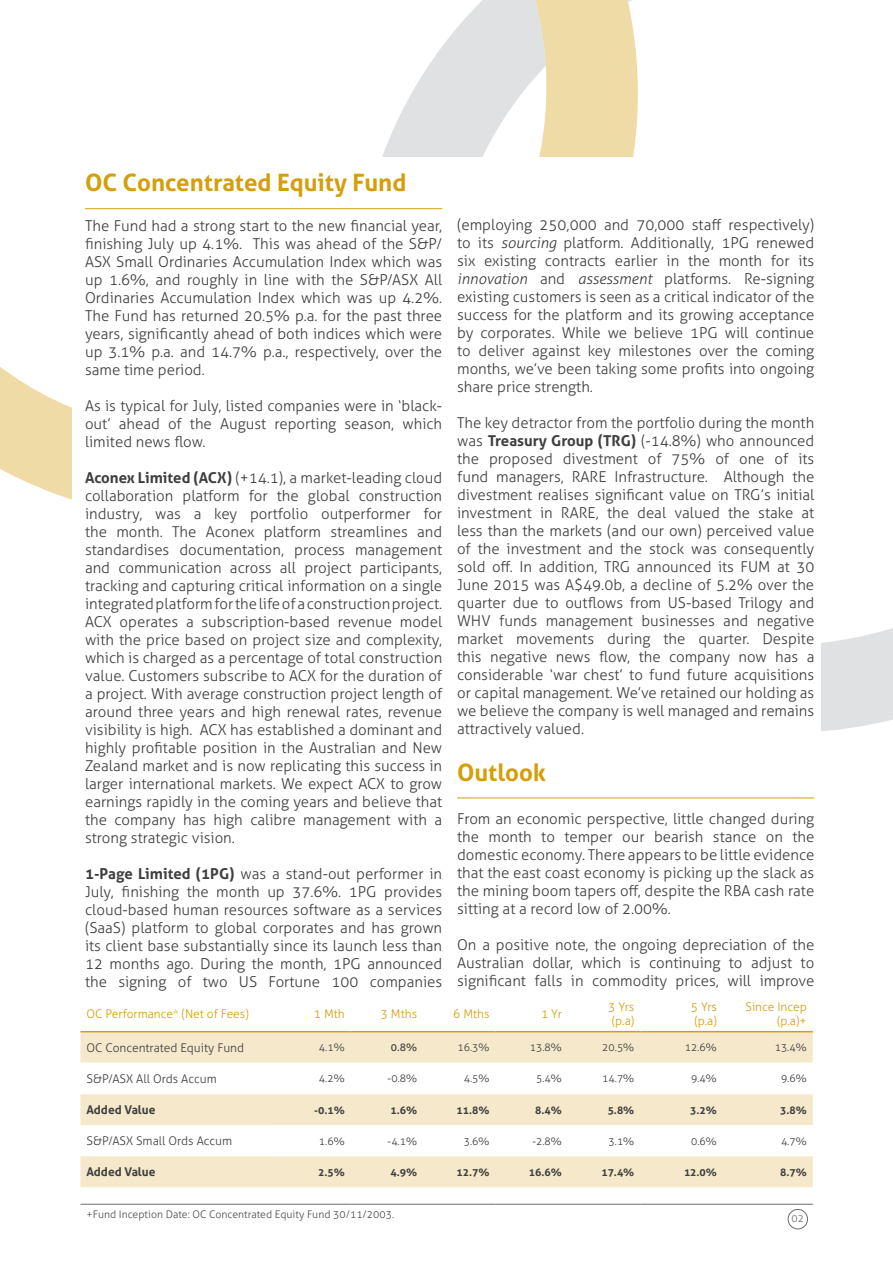
<style>
.page{position:relative;width:893px;height:1263px;background:#fff}
.page>*{position:absolute;margin:0;border:0;box-sizing:border-box;transform-origin:0 0}
._03_Header{font:700 24px "Aller";color:#d49f0c}
._06_BodyCopy{font:300 15px/18px "Aller";color:#3e3e3f;text-align:justify}
._01_ColumnHeader{font:300 12px/14.4px "Aller";color:#d49f0c}
._02_RowHeader{font:300 12px "Aller";color:#3e3e3f}
._02_RowHeader-2{font:700 12px "Aller";color:#3e3e3f}
._03_TableBody{font:300 10.5px "Aller";color:#3e3e3f}
._03_TableBody-2{font:700 10.5px "Aller";color:#3e3e3f}
._04_TableFootnotes{font:300 10.5px "Aller";color:#4b4c4d}
._02_RowHeader-3{font:10.5px "Aller";color:#3e3e3f}
._05_PageNumbers{font:300 10.5px "Aller";color:#6c6d70}
.s1{font-weight:700}
.s2{font-style:italic}
.s3{color:#57585a}
</style>
<div class="page">
<svg style="left:0;top:367px;width:72px;height:133px;fill:#efdba6"></svg>
<svg style="left:382px;top:0;width:511px;height:731px"></svg>
<div style="left:72px;top:157px;width:749px;height:1106px;background:#fff"></div>
<div style="left:788px;top:1209px;width:20px;height:20px;border:1px solid #6c6d70;border-radius:50%"></div>
<hr style="left:85px;top:208px;width:357px;height:1px;background:#d49f0c">
<hr style="left:457px;top:797px;width:357px;height:1px;background:#d49f0c">
<div style="left:80px;top:1032px;width:733px;height:155px;background:#f6e8ca"></div>
<svg style="left:80px;top:1063px;width:733px;height:93px"></svg>
<hr style="left:80px;top:1031px;width:189px;height:1px;background:#d49f0c">
<hr style="left:269px;top:1031px;width:82px;height:1px;background:#d49f0c">
<hr style="left:351px;top:1031px;width:72px;height:1px;background:#d49f0c">
<hr style="left:423px;top:1031px;width:72px;height:1px;background:#d49f0c">
<hr style="left:495px;top:1031px;width:73px;height:1px;background:#d49f0c">
<hr style="left:568px;top:1031px;width:72px;height:1px;background:#d49f0c">
<hr style="left:640px;top:1031px;width:83px;height:1px;background:#d49f0c">
<hr style="left:723px;top:1031px;width:90px;height:1px;background:#d49f0c">
<hr style="left:80px;top:1204px;width:189px;height:1px;background:#6c6d70">
<hr style="left:269px;top:1204px;width:82px;height:1px;background:#6c6d70">
<hr style="left:351px;top:1204px;width:72px;height:1px;background:#6c6d70">
<hr style="left:423px;top:1204px;width:72px;height:1px;background:#6c6d70">
<hr style="left:495px;top:1204px;width:73px;height:1px;background:#6c6d70">
<hr style="left:568px;top:1204px;width:72px;height:1px;background:#6c6d70">
<hr style="left:640px;top:1204px;width:83px;height:1px;background:#6c6d70">
<hr style="left:723px;top:1204px;width:90px;height:1px;background:#6c6d70">
<p class="_03_Header" style="left:85px;top:168px;width:323px">OC Concentrated Equity Fund</p>
<p class="_06_BodyCopy" style="left:85px;top:216px;width:359px">The Fund had a strong start to the new financial year, finishing July up 4.1%. This was ahead of the S&amp;P/ ASX Small Ordinaries Accumulation Index which was up 1.6%, and roughly in line with the S&amp;P/ASX All Ordinaries Accumulation Index which was up 4.2%.<br>The Fund has returned 20.5% p.a. for the past three years, significantly ahead of both indices which were up 3.1% p.a. and 14.7% p.a., respectively, over the same time period.</p>
<p class="_06_BodyCopy" style="left:85px;top:396px;width:359px">As is typical for July, listed companies were in ‘black&shy;out’ ahead of the August reporting season, which limited news flow.</p>
<p class="_06_BodyCopy" style="left:85px;top:468px;width:359px"><span class="s1">Aconex Limited (ACX)</span> (+14.1), a market-leading cloud collaboration platform for the global construction industry, was a key portfolio outperformer for the month. The Aconex platform streamlines and standardises documentation, process management and communication across all project participants, tracking and capturing critical information on a single integrated platform for the life of a construction project.<br>ACX operates a subscription-based revenue model with the price based on project size and complexity, which is charged as a percentage of total construction value. Customers subscribe to ACX for the duration of a project. With average construction project length of around three years and high renewal rates, revenue visibility is high. ACX has established a dominant and highly profitable position in the Australian and New Zealand market and is now replicating this success in larger international markets. We expect ACX to grow earnings rapidly in the coming years and believe that the company has high calibre management with a strong strategic vision.</p>
<p class="_06_BodyCopy" style="left:85px;top:864px;width:359px"><span class="s1">1-Page Limited (1PG)</span> was a stand-out performer in July, finishing the month up 37.6%. 1PG provides cloud-based human resources software as a services (SaaS) platform to global corporates and has grown its client base substantially since its launch less than 12 months ago. During the month, 1PG announced the signing of two US Fortune 100 companies</p>
<p class="_06_BodyCopy" style="left:457px;top:215px;width:359px">(employing 250,000 and 70,000 staff respectively) to its <span class="s2">sourcing</span> platform. Additionally, 1PG renewed six existing contracts earlier in the month for its <span class="s2">innovation</span> and <span class="s2">assessment</span> platforms. Re-signing existing customers is seen as a critical indicator of the success for the platform and its growing acceptance by corporates. While we believe 1PG will continue to deliver against key milestones over the coming months, we’ve been taking some profits into ongoing share price strength.</p>
<p class="_06_BodyCopy" style="left:457px;top:413px;width:359px">The key detractor from the portfolio during the month was <span class="s1">Treasury Group (TRG)</span> (-14.8%) who announced the proposed divestment of 75% of one of its fund managers, RARE Infrastructure. Although the divestment realises significant value on TRG’s initial investment in RARE, the deal valued the stake at less than the markets (and our own) perceived value of the investment and the stock was consequently sold off. In addition, TRG announced its FUM at 30<br>June 2015 was A$49.0b, a decline of 5.2% over the quarter due to outflows from US-based Trilogy and WHV funds management businesses and negative market movements during the quarter. Despite this negative news flow, the company now has a considerable ‘war chest’ to fund future acquisitions or capital management. We’ve retained our holding as we believe the company is well managed and remains attractively valued.</p>
<p class="_03_Header" style="left:457px;top:757px;width:90px">Outlook</p>
<p class="_06_BodyCopy" style="left:457px;top:810px;width:359px">From an economic perspective, little changed during the month to temper our bearish stance on the domestic economy. There appears to be little evidence that the east coast economy is picking up the slack as the mining boom tapers off, despite the RBA cash rate sitting at a record low of 2.00%.</p>
<p class="_06_BodyCopy" style="left:457px;top:936px;width:359px">On a positive note, the ongoing depreciation of the Australian dollar, which is continuing to adjust to significant falls in commodity prices, will improve</p>
<p class="_01_ColumnHeader" style="left:86px;top:1006px;width:164px">OC Performance* (Net of Fees)</p>
<p class="_01_ColumnHeader" style="left:314px;top:1006px;width:32px">1 Mth</p>
<p class="_01_ColumnHeader" style="left:381px;top:1006px;width:38px">3 Mths</p>
<p class="_01_ColumnHeader" style="left:453px;top:1006px;width:38px">6 Mths</p>
<p class="_01_ColumnHeader" style="left:541px;top:1006px;width:22px">1 Yr</p>
<p class="_01_ColumnHeader" style="left:608px;top:999px;width:28px">3 Yrs (p.a)</p>
<p class="_01_ColumnHeader" style="left:691px;top:999px;width:28px">5 Yrs (p.a)</p>
<p class="_01_ColumnHeader" style="left:745px;top:999px;width:63px;text-align:right">Since Incep (p.a)+</p>
<p class="_02_RowHeader" style="left:86px;top:1040px;width:159px">OC Concentrated Equity Fund</p>
<p class="_03_TableBody" style="left:319px;top:1041px;width:27px">4.1%</p>
<p class="_02_RowHeader-3" style="left:391px;top:1041px;width:28px">0.8%</p>
<p class="_03_TableBody" style="left:457px;top:1041px;width:34px">16.3%</p>
<p class="_03_TableBody" style="left:530px;top:1041px;width:34px">13.8%</p>
<p class="_03_TableBody" style="left:602px;top:1041px;width:34px">20.5%</p>
<p class="_03_TableBody" style="left:685px;top:1041px;width:34px">12.6%</p>
<p class="_03_TableBody" style="left:775px;top:1041px;width:34px">13.4%</p>
<p class="_02_RowHeader" style="left:86px;top:1071px;width:132px">S&amp;P/ASX All Ords Accum</p>
<p class="_03_TableBody" style="left:319px;top:1072px;width:27px">4.2%</p>
<p class="_03_TableBody" style="left:388px;top:1072px;width:31px">-0.8%</p>
<p class="_03_TableBody" style="left:464px;top:1072px;width:27px">4.5%</p>
<p class="_03_TableBody" style="left:536px;top:1072px;width:27px">5.4%</p>
<p class="_03_TableBody" style="left:602px;top:1072px;width:34px">14.7%</p>
<p class="_03_TableBody" style="left:691px;top:1072px;width:27px">9.4%</p>
<p class="_03_TableBody" style="left:781px;top:1072px;width:27px">9.6%</p>
<p class="_02_RowHeader-2" style="left:86px;top:1102px;width:70px">Added Value</p>
<p class="_03_TableBody-2" style="left:314px;top:1103px;width:32px">-0.1%</p>
<p class="_03_TableBody-2" style="left:390px;top:1103px;width:28px">1.6%</p>
<p class="_03_TableBody-2" style="left:457px;top:1103px;width:34px">11.8%</p>
<p class="_03_TableBody-2" style="left:535px;top:1103px;width:28px">8.4%</p>
<p class="_03_TableBody-2" style="left:608px;top:1103px;width:28px">5.8%</p>
<p class="_03_TableBody-2" style="left:690px;top:1103px;width:28px">3.2%</p>
<p class="_03_TableBody-2" style="left:780px;top:1103px;width:28px">3.8%</p>
<p class="_02_RowHeader" style="left:86px;top:1133px;width:147px">S&amp;P/ASX Small Ords Accum</p>
<p class="_03_TableBody" style="left:319px;top:1134px;width:27px">1.6%</p>
<p class="_03_TableBody" style="left:388px;top:1134px;width:31px">-4.1%</p>
<p class="_03_TableBody" style="left:464px;top:1134px;width:27px">3.6%</p>
<p class="_03_TableBody" style="left:532px;top:1134px;width:31px">-2.8%</p>
<p class="_03_TableBody" style="left:609px;top:1134px;width:27px">3.1%</p>
<p class="_03_TableBody" style="left:691px;top:1134px;width:27px">0.6%</p>
<p class="_03_TableBody" style="left:781px;top:1134px;width:27px">4.7%</p>
<p class="_02_RowHeader-2" style="left:86px;top:1164px;width:70px">Added Value</p>
<p class="_03_TableBody-2" style="left:318px;top:1165px;width:28px">2.5%</p>
<p class="_03_TableBody-2" style="left:390px;top:1165px;width:28px">4.9%</p>
<p class="_03_TableBody-2" style="left:457px;top:1165px;width:34px">12.7%</p>
<p class="_03_TableBody-2" style="left:529px;top:1165px;width:34px">16.6%</p>
<p class="_03_TableBody-2" style="left:601px;top:1165px;width:34px">17.4%</p>
<p class="_03_TableBody-2" style="left:684px;top:1165px;width:34px">12.0%</p>
<p class="_03_TableBody-2" style="left:780px;top:1165px;width:28px">8.7%</p>
<p class="_04_TableFootnotes" style="left:86px;top:1208px;width:309px"><span class="s3">+</span>Fund Inception Date: OC Concentrated Equity Fund 30/11/2003.</p>
<p class="_05_PageNumbers" style="left:791px;top:1212px;width:14px">02</p>
</div>
